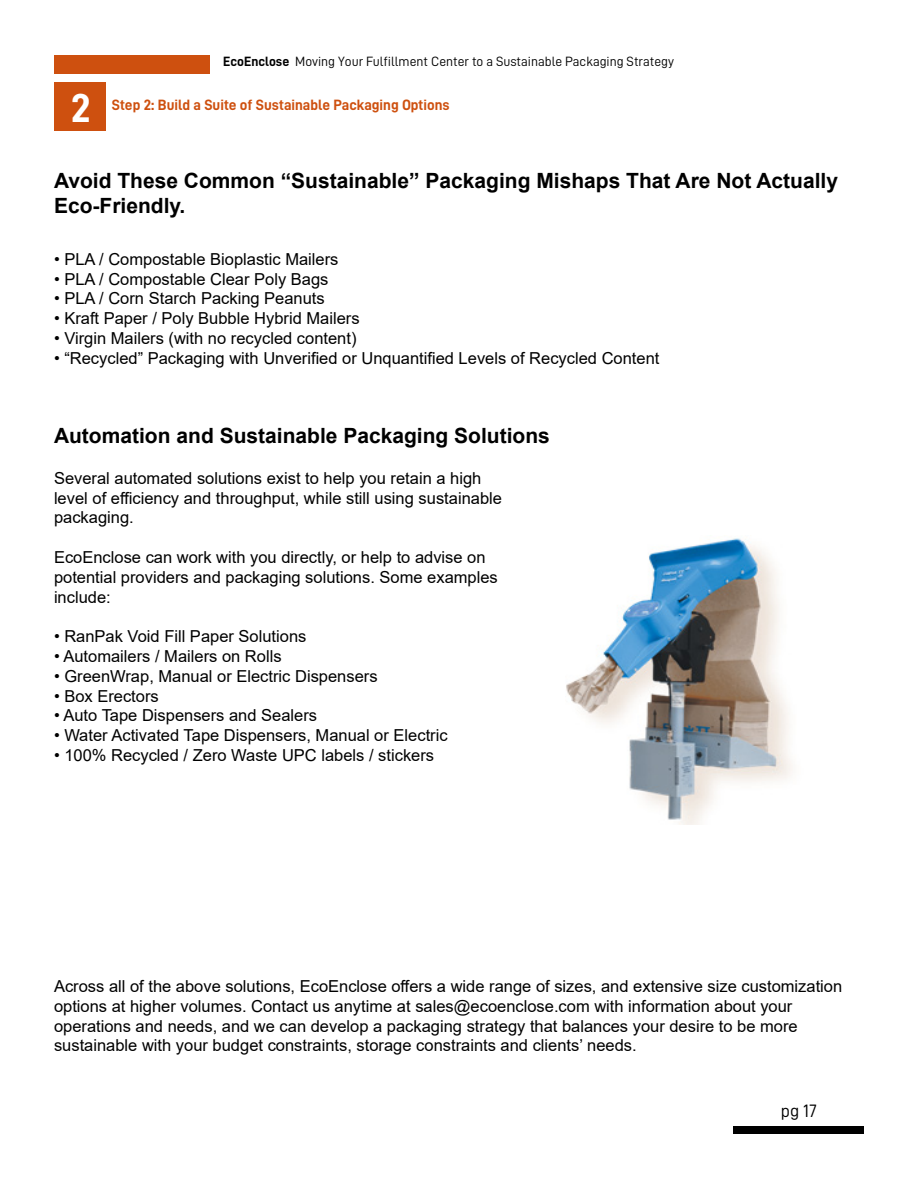
<style>
.page{position:relative;width:918px;height:1188px;background:#fff}
.page>*{position:absolute;margin:0;border:0;box-sizing:border-box;transform-origin:0 0}
.t1{font:40.5px "D DIN Bold";color:#fff}
.t2{font:700 21px/25.2px "Arial";color:#000}
.t3{font:18px "D DIN";color:#000}
.t4{font:16.5px/19.8px "Arial";color:#000}
.t5{font:15px "D DIN Bold";color:#ce500f}
.t6{font:13.5px "D DIN";color:#000}
.s1{font-family:"D DIN Bold"}
</style>
<div class="page">
<div style="left:55px;top:55px;width:155px;height:19px;background:#ce500f"></div>
<div style="left:734px;top:1127px;width:130px;height:7px;background:#000"></div>
<div style="left:54px;top:83px;width:52px;height:48px;background:#ce500f"></div>
<img style="left:566px;top:538px;width:227px;height:287px">
<h1 class="t1" style="left:71px;top:86px;width:21px">2</h1>
<p class="t6" style="left:223px;top:54px;width:452px"><span class="s1">EcoEnclose</span> Moving Your Fulfillment Center to a Sustainable Packaging Strategy</p>
<p class="t5" style="left:112px;top:96px;width:339px">Step 2: Build a Suite of Sustainable Packaging Options</p>
<p class="t2" style="left:54px;top:168px;width:786px">Avoid These Common “Sustainable” Packaging Mishaps That Are Not Actually<br>Eco-Friendly.</p>
<p class="t4" style="left:54px;top:249px;width:286px">• PLA / Compostable Bioplastic Mailers</p>
<p class="t4" style="left:54px;top:269px;width:276px">• PLA / Compostable Clear Poly Bags</p>
<p class="t4" style="left:54px;top:289px;width:272px">• PLA / Corn Starch Packing Peanuts</p>
<p class="t4" style="left:54px;top:308px;width:307px">• Kraft Paper / Poly Bubble Hybrid Mailers</p>
<p class="t4" style="left:54px;top:328px;width:304px">• Virgin Mailers (with no recycled content)</p>
<p class="t4" style="left:54px;top:348px;width:607px">• “Recycled” Packaging with Unverified or Unquantified Levels of Recycled Content</p>
<p class="t2" style="left:54px;top:423px;width:497px">Automation and Sustainable Packaging Solutions</p>
<p class="t4" style="left:54px;top:468px;width:450px">Several automated solutions exist to help you retain a high level of efficiency and throughput, while still using sustainable packaging.</p>
<p class="t4" style="left:54px;top:547px;width:445px">EcoEnclose can work with you directly, or help to advise on potential providers and packaging solutions. Some examples include:</p>
<p class="t4" style="left:54px;top:626px;width:254px">• RanPak Void Fill Paper Solutions</p>
<p class="t4" style="left:54px;top:646px;width:229px">• Automailers / Mailers on Rolls</p>
<p class="t4" style="left:54px;top:666px;width:325px">• GreenWrap, Manual or Electric Dispensers</p>
<p class="t4" style="left:54px;top:686px;width:106px">• Box Erectors</p>
<p class="t4" style="left:54px;top:706px;width:265px">• Auto Tape Dispensers and Sealers</p>
<p class="t4" style="left:54px;top:725px;width:395px">• Water Activated Tape Dispensers, Manual or Electric</p>
<p class="t4" style="left:54px;top:745px;width:382px">• 100% Recycled / Zero Waste UPC labels / stickers</p>
<p class="t4" style="left:54px;top:976px;width:790px">Across all of the above solutions, EcoEnclose offers a wide range of sizes, and extensive size customization options at higher volumes. Contact us anytime at sales@ecoenclose.com with information about your operations and needs, and we can develop a packaging strategy that balances your desire to be more sustainable with your budget constraints, storage constraints and clients’ needs.</p>
<p class="t3" style="left:781px;top:1101px;width:37px">pg 17</p>
</div>
